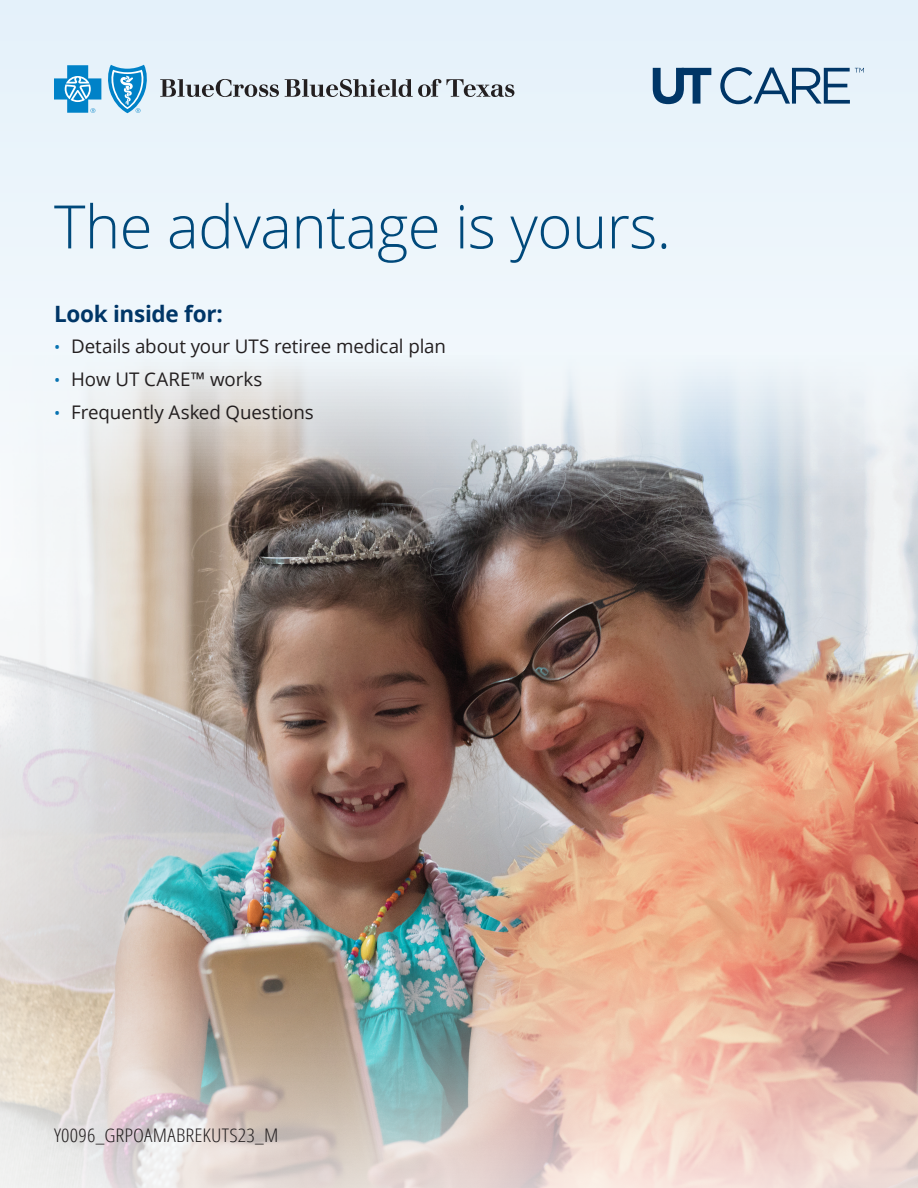
<style>
.page{position:relative;width:918px;height:1188px;background:#fff}
.page>*{position:absolute;margin:0;border:0;box-sizing:border-box;transform-origin:0 0}
.t1{font:300 60px "Open Sans";letter-spacing:-.01em;color:#00497b}
.sub-tier_1{font:700 22.5px "Open Sans";letter-spacing:-.01em;color:#003667}
.t2{font:18.75px "Open Sans";letter-spacing:-.01em;color:#231f20}
.footnotes{font:300 18.75px "Open Sans Condensed";letter-spacing:.01em;color:#231f20;scale:1.12 1}
.s1{font-size:16.5px;color:#0772b1}
</style>
<div class="page">
<div style="left:0;top:0;width:918px;height:707px;background:#ebf4fb"></div>
<img style="left:0;top:369px;width:918px;height:557px">
<img style="left:0;top:926px;width:918px;height:262px">
<svg style="left:160px;top:79px;width:119px;height:18px"></svg>
<svg style="left:285px;top:79px;width:229px;height:18px"></svg>
<svg style="left:54px;top:65px;width:47px;height:48px"></svg>
<svg style="left:108px;top:65px;width:39px;height:48px"></svg>
<svg style="left:653px;top:68px;width:58px;height:36px"></svg>
<svg style="left:720px;top:67px;width:144px;height:37px"></svg>
<p class="t1" style="left:54px;top:186px;width:619px">The advantage is yours.</p>
<h1 class="sub-tier_1" style="left:54px;top:298px;width:171px">Look inside for:</h1>
<p class="t2" style="left:54px;top:333px;width:393px"><span class="s1">•</span> Details about your UTS retiree medical plan</p>
<p class="t2" style="left:54px;top:367px;width:210px"><span class="s1">•</span> How UT CARE™ works</p>
<p class="t2" style="left:54px;top:400px;width:261px"><span class="s1">•</span> Frequently Asked Questions</p>
<p class="footnotes" style="left:54px;top:1122px;width:202px">Y0096_GRPOAMABREKUTS23_M</p>
</div>
